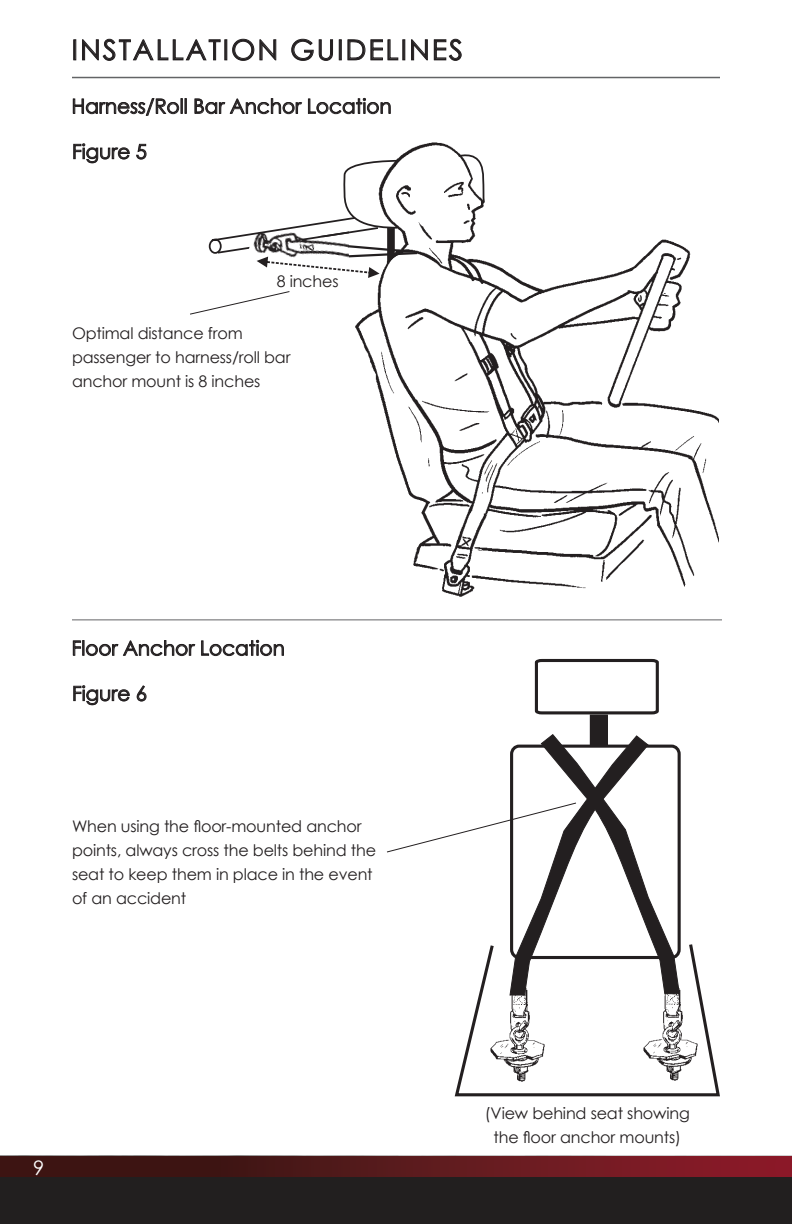
<style>
.page{position:relative;width:792px;height:1224px;background:#fff}
.page>*{position:absolute;margin:0;border:0;box-sizing:border-box;transform-origin:0 0}
.t1{font:28px "Century Gothic";letter-spacing:.075em;color:#231f20}
.t2{font:20px "Century Gothic";color:#231f20}
.t3{font:20px "Century Gothic";color:#fff}
.t4{font:16px/24px "Century Gothic";letter-spacing:-.01em;color:#231f20}
</style>
<div class="page">
<img style="left:0;top:1156px;width:792px;height:22px">
<div style="left:0;top:1178px;width:792px;height:46px;background:#221f1f"></div>
<div style="left:0;top:1157px;width:792px;height:20px;background:linear-gradient(to right,#2d140e,#8b1d2a)"></div>
<hr style="left:72px;top:77px;width:648px;height:1px;background:#636466">
<svg style="left:82px;top:38px;width:139px;height:23px"></svg>
<svg style="left:232px;top:38px;width:45px;height:23px"></svg>
<svg style="left:291px;top:38px;width:42px;height:23px"></svg>
<div style="left:339px;top:39px;width:3px;height:21px;border:1px solid #231f20"></div>
<svg style="left:347px;top:39px;width:52px;height:22px"></svg>
<svg style="left:411px;top:38px;width:51px;height:23px"></svg>
<svg style="left:534px;top:658px;width:147px;height:283px"></svg>
<div style="left:590px;top:715px;width:17px;height:30px;background:#231f20"></div>
<div style="left:590px;top:715px;width:18px;height:31px;border:1px solid #231f20"></div>
<svg style="left:454px;top:941px;width:266px;height:156px"></svg>
<img style="left:355px;top:142px;width:364px;height:455px">
<svg style="left:208px;top:154px;width:277px;height:125px"></svg>
<svg style="left:73px;top:98px;width:114px;height:18px"></svg>
<svg style="left:194px;top:98px;width:108px;height:16px"></svg>
<svg style="left:308px;top:98px;width:83px;height:16px"></svg>
<svg style="left:73px;top:640px;width:211px;height:16px"></svg>
<svg style="left:73px;top:143px;width:57px;height:20px"></svg>
<svg style="left:136px;top:144px;width:11px;height:16px"></svg>
<svg style="left:73px;top:685px;width:57px;height:20px"></svg>
<svg style="left:137px;top:685px;width:10px;height:17px"></svg>
<hr style="left:72px;top:619px;width:650px;height:1px;background:#636466">
<svg style="left:190px;top:291px;width:100px;height:24px"></svg>
<svg style="left:387px;top:734px;width:293px;height:261px"></svg>
<h1 class="t1" style="left:72px;top:30px;width:393px">INSTALLATION GUIDELINES</h1>
<p class="t2" style="left:72px;top:92px;width:322px">Harness/Roll Bar Anchor Location</p>
<p class="t2" style="left:72px;top:137px;width:76px">Figure 5</p>
<p class="t4" style="left:277px;top:269px;width:63px">8 inches</p>
<p class="t4" style="left:72px;top:321px;width:220px">Optimal distance from passenger to harness/roll bar anchor mount is 8 inches</p>
<p class="t2" style="left:72px;top:634px;width:215px">Floor Anchor Location</p>
<p class="t2" style="left:72px;top:679px;width:76px">Figure 6</p>
<p class="t4" style="left:72px;top:814px;width:306px">When using the floor-mounted anchor points, always cross the belts behind the seat to keep them in place in the event of an accident</p>
<p class="t3" style="left:33px;top:1153px;width:13px">9</p>
<p class="t4" style="left:485px;top:1101px;width:206px;text-align:center">(View behind seat showing the floor anchor mounts)</p>
</div>
